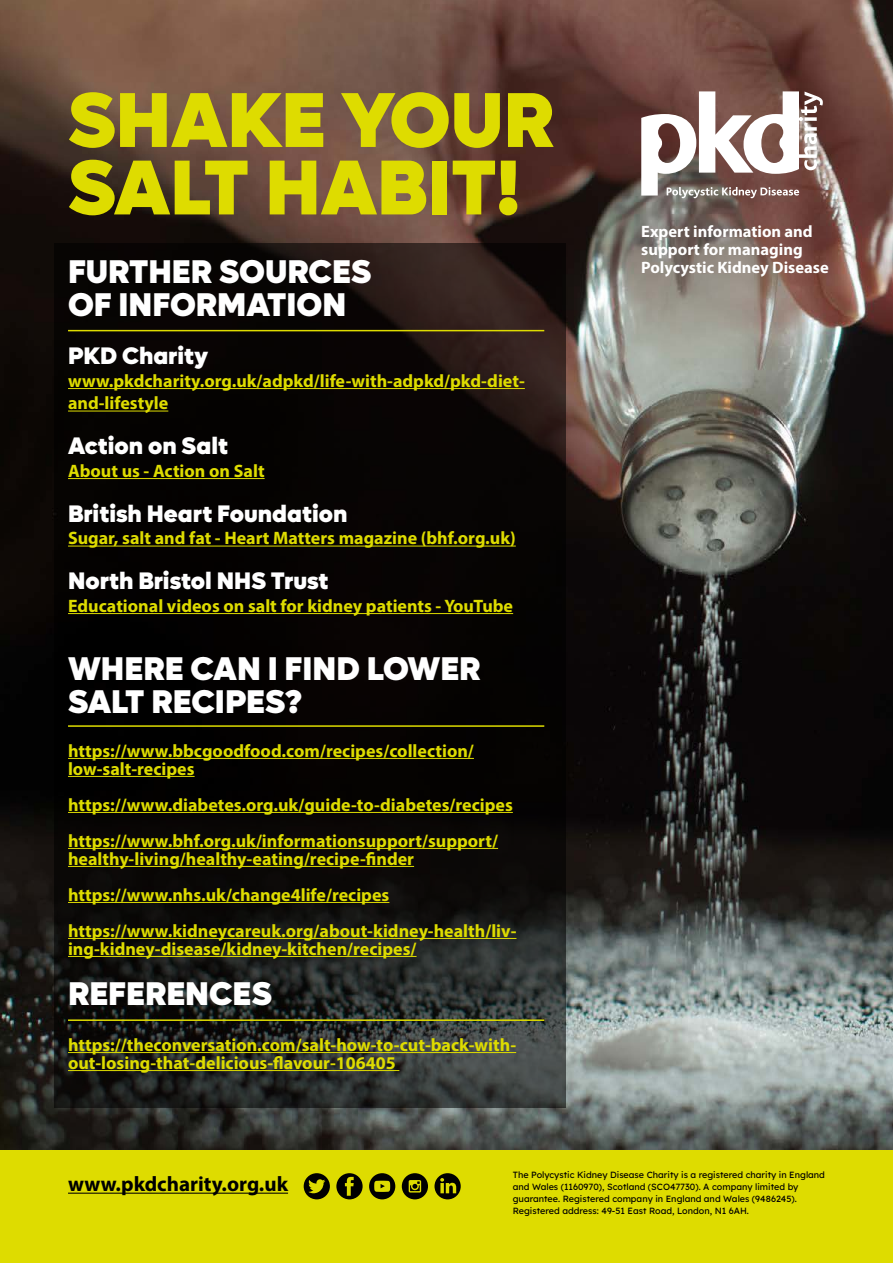
<style>
.page{position:relative;width:893px;height:1263px;background:#fff}
.page>*{position:absolute;margin:0;border:0;box-sizing:border-box;transform-origin:0 0}
.t1{font:900 78px/67.5px "Lufga";color:#dedc00}
.t2{font:900 33px/33px "Lufga";color:#fff}
.t3{font:900 24px "Lufga";color:#fff}
.t4{font:700 21px "Myriad Pro";color:#000}
.t5{font:700 18px/36px "Myriad Pro";color:#dedc00}
.t6{font:700 16.5px/18px "Myriad Pro";color:#fff}
.t7{font:9px/12px "Lexend";color:#000}
</style>
<div class="page">
<img style="left:0;top:0;width:893px;height:1150px">
<svg style="left:54px;top:243px;width:512px;height:865px;background:#0f0d0b"></svg>
<hr style="left:68px;top:388px;width:457px;height:1px;background:#dedc00">
<hr style="left:68px;top:411px;width:100px;height:1px;background:#dedc00">
<hr style="left:68px;top:478px;width:197px;height:1px;background:#dedc00">
<hr style="left:68px;top:546px;width:448px;height:1px;background:#dedc00">
<hr style="left:68px;top:613px;width:445px;height:1px;background:#dedc00">
<hr style="left:68px;top:758px;width:406px;height:1px;background:#dedc00">
<hr style="left:68px;top:776px;width:127px;height:1px;background:#dedc00">
<hr style="left:68px;top:812px;width:445px;height:1px;background:#dedc00">
<hr style="left:68px;top:848px;width:430px;height:1px;background:#dedc00">
<hr style="left:68px;top:866px;width:346px;height:1px;background:#dedc00">
<hr style="left:68px;top:902px;width:321px;height:1px;background:#dedc00">
<hr style="left:68px;top:938px;width:448px;height:1px;background:#dedc00">
<hr style="left:68px;top:956px;width:349px;height:1px;background:#dedc00">
<hr style="left:68px;top:1052px;width:448px;height:1px;background:#dedc00">
<hr style="left:68px;top:1070px;width:331px;height:1px;background:#dedc00">
<svg style="left:641px;top:91px;width:182px;height:107px"></svg>
<div style="left:0;top:1150px;width:893px;height:113px;background:#dedc00"></div>
<hr style="left:68px;top:330px;width:476px;height:1px;background:#dedc00">
<hr style="left:68px;top:725px;width:476px;height:2px;background:#dedc00">
<hr style="left:68px;top:1019px;width:476px;height:2px;background:#dedc00">
<svg style="left:369px;top:1173px;width:26px;height:26px"></svg>
<svg style="left:336px;top:1173px;width:27px;height:26px"></svg>
<svg style="left:304px;top:1173px;width:26px;height:26px"></svg>
<svg style="left:402px;top:1173px;width:26px;height:26px"></svg>
<svg style="left:434px;top:1173px;width:27px;height:26px"></svg>
<hr style="left:68px;top:1192px;width:220px;height:2px;background:#000">
<h1 class="t1" style="left:68px;top:86px;width:487px">SHAKE YOUR<br>SALT HABIT!</h1>
<h2 class="t2" style="left:68px;top:255px;width:305px">FURTHER SOURCES<br>OF INFORMATION</h2>
<h3 class="t3" style="left:68px;top:341px;width:141px">PKD Charity</h3>
<p class="t5" style="left:68px;top:369px;width:458px;line-height:22.5px">www.pkdcharity.org.uk/adpkd/life-with-adpkd/pkd-diet&shy;and-lifestyle</p>
<h3 class="t3" style="left:68px;top:431px;width:162px">Action on Salt</h3>
<p class="t5" style="left:68px;top:452px;width:198px">About us - Action on Salt</p>
<h3 class="t3" style="left:68px;top:499px;width:281px">British Heart Foundation</h3>
<p class="t5" style="left:68px;top:520px;width:449px">Sugar, salt and fat - Heart Matters magazine (bhf.org.uk)</p>
<h3 class="t3" style="left:68px;top:566px;width:262px">North Bristol NHS Trust</h3>
<p class="t5" style="left:68px;top:587px;width:447px">Educational videos on salt for kidney patients - YouTube</p>
<h2 class="t2" style="left:68px;top:652px;width:414px">WHERE CAN I FIND LOWER<br>SALT RECIPES?</h2>
<p class="t5" style="left:68px;top:741px;width:407px;line-height:18px">https://www.bbcgoodfood.com/recipes/collection/ low-salt-recipes</p>
<p class="t5" style="left:68px;top:786px;width:446px">https://www.diabetes.org.uk/guide-to-diabetes/recipes https://www.bhf.org.uk/informationsupport/support/</p>
<p class="t5" style="left:68px;top:840px;width:450px">healthy-living/healthy-eating/recipe-finder https://www.nhs.uk/change4life/recipes https://www.kidneycareuk.org/about-kidney-health/liv-</p>
<p class="t5" style="left:68px;top:930px;width:350px">ing-kidney-disease/kidney-kitchen/recipes/</p>
<h2 class="t2" style="left:68px;top:977px;width:205px">REFERENCES</h2>
<p class="t5" style="left:68px;top:1035px;width:450px;line-height:18px">https://theconversation.com/salt-how-to-cut-back-with&shy;out-losing-that-delicious-flavour-106405</p>
<p class="t6" style="left:641px;top:222px;width:189px">Expert information and support for managing<br>Polycystic Kidney Disease</p>
<p class="t4" style="left:68px;top:1170px;width:222px">www.pkdcharity.org.uk</p>
<p class="t7" style="left:513px;top:1169px;width:314px">The Polycystic Kidney Disease Charity is a registered charity in England and Wales (1160970), Scotland (SCO47730). A company limited by guarantee. Registered company in England and Wales (9486245).<br>Registered address: 49-51 East Road, London, N1 6AH.</p>
</div>
